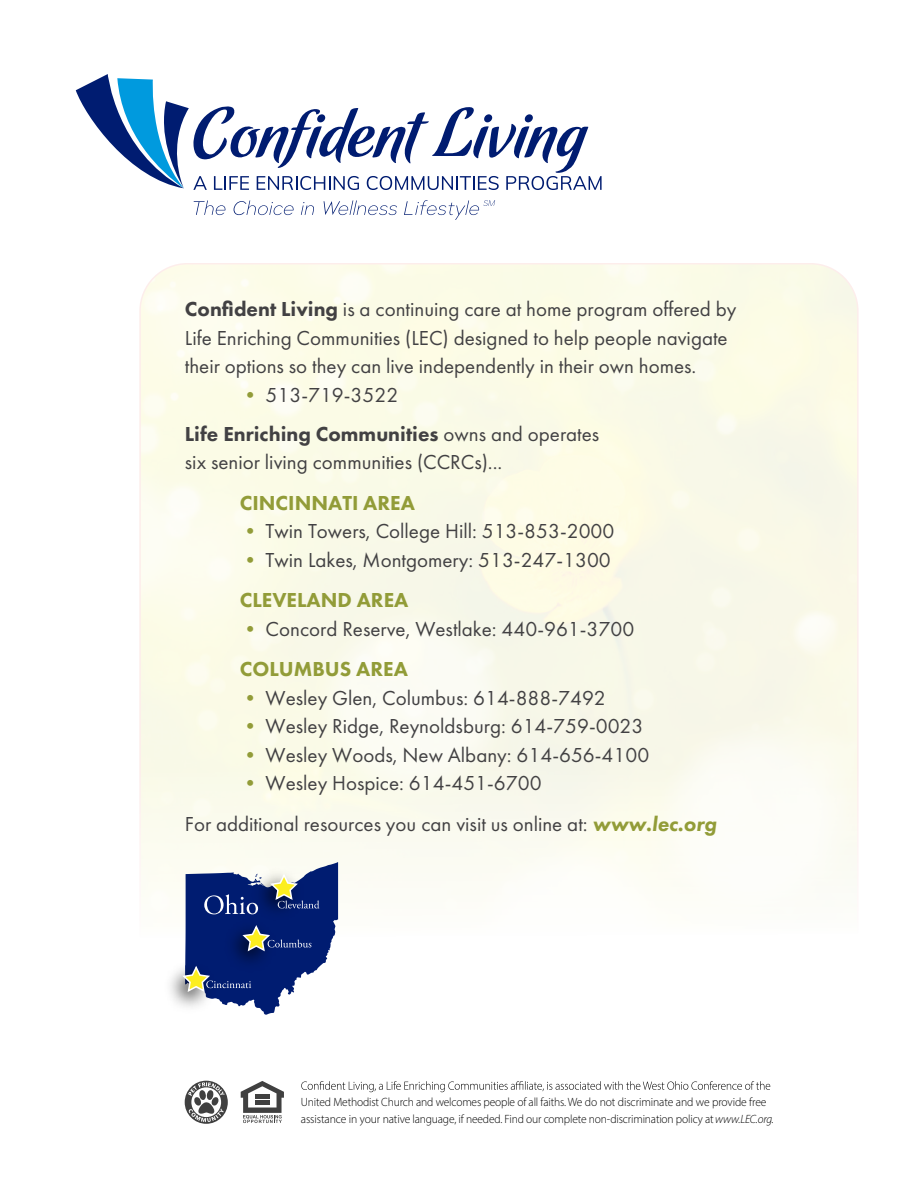
<style>
.page{position:relative;width:918px;height:1188px;background:#fff}
.page>*{position:absolute;margin:0;border:0;box-sizing:border-box;transform-origin:0 0}
.t1{font:21px/40.5px "Futura PT";color:#424143}
.t2{font:800 21px "Futura PT";color:#929c38}
.t3{font:300 12px/16.5px "Myriad Pro";letter-spacing:-.015em;color:#010101;scale:.96 1}
.s1{font-weight:800}
.s2{font-weight:800;color:#929c38}
.s3{color:#929c38}
.s4{font-weight:800;font-style:italic;color:#929c38}
.s5{font-style:italic}
</style>
<div class="page">
<svg style="left:301px;top:1081px;width:469px;height:11px"></svg>
<svg style="left:241px;top:1081px;width:43px;height:42px"></svg>
<svg style="left:185px;top:1081px;width:43px;height:43px"></svg>
<svg style="left:181px;top:862px;width:157px;height:153px"></svg>
<svg style="left:194px;top:200px;width:32px;height:15px"></svg>
<svg style="left:234px;top:200px;width:60px;height:15px"></svg>
<svg style="left:301px;top:202px;width:13px;height:13px"></svg>
<svg style="left:324px;top:200px;width:73px;height:15px"></svg>
<svg style="left:404px;top:200px;width:91px;height:20px"></svg>
<svg style="left:76px;top:74px;width:526px;height:116px"></svg>
<p class="t1" style="left:185px;top:295px;width:553px;line-height:28.5px"><span class="s1">Confident Living</span> is a continuing care at home program offered by<br>Life Enriching Communities (LEC) designed to help people navigate their options so they can live independently in their own homes.</p>
<p class="t1" style="left:185px;top:375px;width:416px;line-height:39.3px;text-indent:55px"><span class="s2">•</span> 513-719-3522<br><span class="s1">Life Enriching Communities</span> owns and operates</p>
<p class="t1" style="left:185px;top:442px;width:319px">six senior living communities (CCRCs)...</p>
<p class="t2" style="left:240px;top:490px;width:177px">CINCINNATI AREA</p>
<p class="t1" style="left:240px;top:511px;width:376px"><span class="s3">•</span> Twin Towers, College Hill: 513-853-2000</p>
<p class="t1" style="left:240px;top:539px;width:373px"><span class="s3">•</span> Twin Lakes, Montgomery: 513-247-1300<br><span class="s2">CLEVELAND AREA</span></p>
<p class="t1" style="left:240px;top:608px;width:396px"><span class="s3">•</span> Concord Reserve, Westlake: 440-961-3700<br><span class="s2">COLUMBUS AREA</span></p>
<p class="t1" style="left:240px;top:677px;width:368px"><span class="s3">•</span> Wesley Glen, Columbus: 614-888-7492</p>
<p class="t1" style="left:240px;top:706px;width:405px"><span class="s3">•</span> Wesley Ridge, Reynoldsburg: 614-759-0023</p>
<p class="t1" style="left:240px;top:734px;width:411px"><span class="s3">•</span> Wesley Woods, New Albany: 614-656-4100</p>
<p class="t1" style="left:185px;top:763px;width:533px;text-indent:55px"><span class="s3">•</span> Wesley Hospice: 614-451-6700<br>For additional resources you can visit us online at: <span class="s4">www.lec.org</span></p>
<p class="t3" style="left:301px;top:1094px;width:494px">United Methodist Church and welcomes people of all faiths. We do not discriminate and we provide free assistance in your native language, if needed. Find our complete non-discrimination policy at<span class="s5">www.LEC.org.</span></p>
</div>
